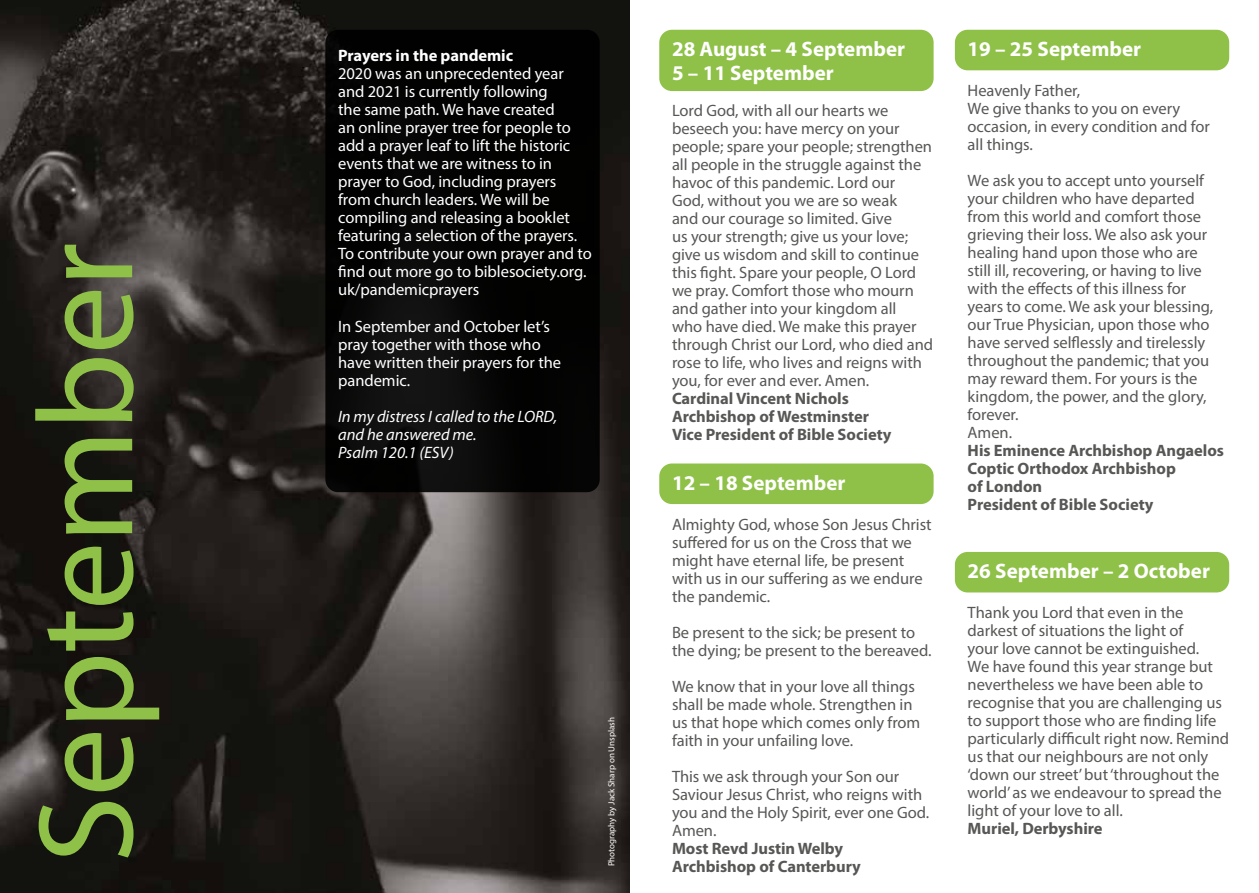
<style>
.page{position:relative;width:1259px;height:893px;background:#fff}
.page>*{position:absolute;margin:0;border:0;box-sizing:border-box;transform-origin:0 0}
.t1{font:136.5px "Myriad Pro";letter-spacing:-.01em;color:#8fc148}
.t2{font:700 21px/24px "Myriad Pro";color:#fff}
.t3{font:16.5px/18px "Myriad Pro";letter-spacing:-.005em;color:#575756}
.t4{font:16.5px/18px "Myriad Pro";letter-spacing:-.005em;color:#fff}
.t5{font:700 16.5px/18px "Myriad Pro";letter-spacing:-.005em;color:#575756}
.t6{font:italic 16.5px/18px "Myriad Pro";letter-spacing:-.005em;color:#fff}
.t7{font:700 16.5px "Myriad Pro";letter-spacing:-.005em;color:#fff}
.t8{font:9px "Myriad Pro";letter-spacing:-.005em;color:#fff}
</style>
<div class="page">
<img style="left:0;top:0;width:629px;height:893px">
<div style="left:325px;top:30px;width:275px;height:462px;background:#000;border-radius:13px"></div>
<div style="left:659px;top:30px;width:274px;height:61px;background:#8fc148;border-radius:13px"></div>
<div style="left:659px;top:463px;width:274px;height:41px;background:#8fc148;border-radius:13px"></div>
<div style="left:955px;top:30px;width:274px;height:40px;background:#8fc148;border-radius:13px"></div>
<div style="left:955px;top:552px;width:274px;height:40px;background:#8fc148;border-radius:13px"></div>
<h1 class="t1" style="left:2px;top:863px;width:622px;rotate:-90deg">September</h1>
<p class="t7" style="left:338px;top:45px;width:177px">Prayers in the pandemic</p>
<p class="t4" style="left:338px;top:65px;width:255px">2020 was an unprecedented year and 2021 is currently following<br>the same path. We have created<br>an online prayer tree for people to add a prayer leaf to lift the historic events that we are witness to in prayer to God, including prayers from church leaders. We will be compiling and releasing a booklet featuring a selection of the prayers.<br>To contribute your own prayer and to find out more go to biblesociety.org. uk/pandemicprayers</p>
<p class="t4" style="left:338px;top:317px;width:224px">In September and October let’s pray together with those who have written their prayers for the pandemic.</p>
<p class="t6" style="left:338px;top:407px;width:221px">In my distress I called to the LORD, and he answered me.<br>Psalm 120.1 (ESV)</p>
<p class="t8" style="left:606px;top:866px;width:151px;rotate:-90deg">Photography by Jack Sharp on Unsplash</p>
<p class="t2" style="left:672px;top:37px;width:235px">28 August – 4 September<br>5 – 11 September</p>
<p class="t3" style="left:672px;top:101px;width:263px">Lord God, with all our hearts we beseech you: have mercy on your people; spare your people; strengthen all people in the struggle against the havoc of this pandemic. Lord our<br>God, without you we are so weak<br>and our courage so limited. Give<br>us your strength; give us your love; give us wisdom and skill to continue this fight. Spare your people, O Lord we pray. Comfort those who mourn and gather into your kingdom all<br>who have died. We make this prayer through Christ our Lord, who died and rose to life, who lives and reigns with you, for ever and ever. Amen.</p>
<p class="t5" style="left:672px;top:389px;width:221px">Cardinal Vincent Nichols<br>Archbishop of Westminster<br>Vice President of Bible Society</p>
<p class="t2" style="left:672px;top:470px;width:175px">12 – 18 September</p>
<p class="t3" style="left:672px;top:515px;width:261px">Almighty God, whose Son Jesus Christ suffered for us on the Cross that we might have eternal life, be present with us in our suffering as we endure the pandemic.</p>
<p class="t3" style="left:672px;top:623px;width:261px">Be present to the sick; be present to the dying; be present to the bereaved.</p>
<p class="t3" style="left:672px;top:677px;width:250px">We know that in your love all things shall be made whole. Strengthen in us that hope which comes only from faith in your unfailing love.</p>
<p class="t3" style="left:672px;top:767px;width:259px">This we ask through your Son our<br>Saviour Jesus Christ, who reigns with you and the Holy Spirit, ever one God.<br>Amen.</p>
<p class="t5" style="left:672px;top:839px;width:190px">Most Revd Justin Welby<br>Archbishop of Canterbury</p>
<p class="t2" style="left:967px;top:37px;width:175px">19 – 25 September</p>
<p class="t3" style="left:967px;top:81px;width:244px">Heavenly Father,<br>We give thanks to you on every occasion, in every condition and for all things.</p>
<p class="t3" style="left:967px;top:171px;width:247px">We ask you to accept unto yourself your children who have departed from this world and comfort those grieving their loss. We also ask your healing hand upon those who are still ill, recovering, or having to live with the effects of this illness for years to come. We ask your blessing, our True Physician, upon those who have served selflessly and tirelessly throughout the pandemic; that you may reward them. For yours is the kingdom, the power, and the glory, forever.<br>Amen.</p>
<p class="t5" style="left:967px;top:441px;width:258px">His Eminence Archbishop Angaelos<br>Coptic Orthodox Archbishop<br>of London<br>President of Bible Society</p>
<p class="t2" style="left:967px;top:558px;width:244px">26 September – 2 October</p>
<p class="t3" style="left:967px;top:603px;width:263px">Thank you Lord that even in the darkest of situations the light of<br>your love cannot be extinguished.<br>We have found this year strange but nevertheless we have been able to recognise that you are challenging us to support those who are finding life particularly difficult right now. Remind us that our neighbours are not only ‘down our street’ but ‘throughout the world’ as we endeavour to spread the light of your love to all.</p>
<p class="t5" style="left:967px;top:819px;width:136px">Muriel, Derbyshire</p>
</div>
